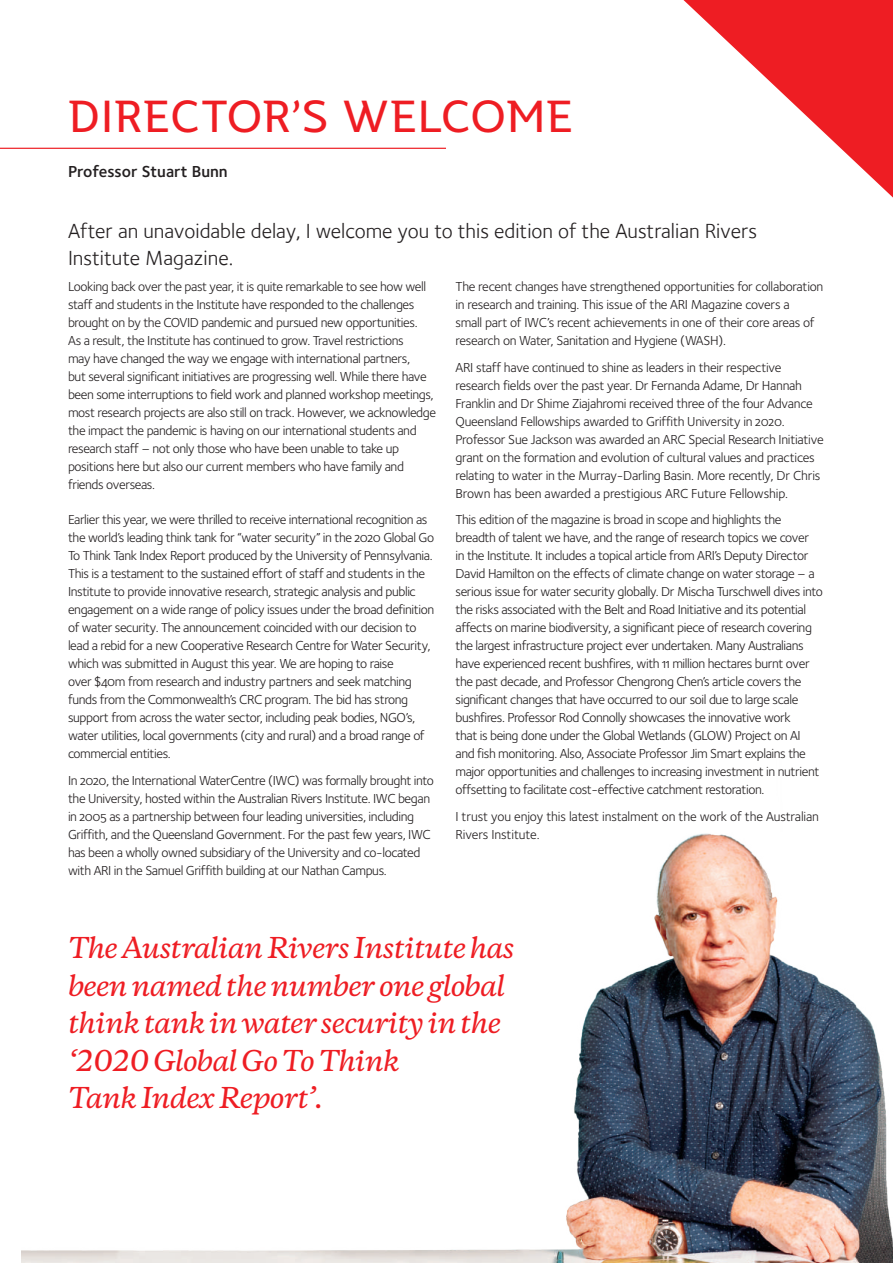
<style>
.page{position:relative;width:893px;height:1263px;background:#fff}
.page>*{position:absolute;margin:0;border:0;box-sizing:border-box;transform-origin:0 0}
.t1{font:43.5px "Jotia";letter-spacing:.01em;color:#ee1d23}
.t2{font:italic 500 27px/37.5px "Copernicus";letter-spacing:-.03em;color:#ee1d23}
.t3{font:21px/27px "Foundry Sterling";color:#231f20}
.t4{font:600 16.5px "Foundry Sterling";color:#231f20}
.t5{font:13.5px/18px "Foundry Sterling Book OSF";letter-spacing:-.03em;color:#231f20}
.t6{font:13.5px/18px "Foundry Sterling Book OSF";letter-spacing:-.01em;color:#231f20}
</style>
<div class="page">
<img style="left:21px;top:833px;width:872px;height:430px">
<svg style="left:683px;top:0;width:210px;height:198px"></svg>
<hr style="left:0;top:148px;width:446px;height:1px;background:#ee1d23">
<h1 class="t1" style="left:68px;top:87px;width:507px">DIRECTOR’S WELCOME</h1>
<p class="t4" style="left:68px;top:161px;width:161px">Professor Stuart Bunn</p>
<h3 class="t3" style="left:68px;top:217px;width:691px">After an unavoidable delay, I welcome you to this edition of the Australian Rivers<br>Institute Magazine.</h3>
<p class="t5" style="left:68px;top:278px;width:370px">Looking back over the past year, it is quite remarkable to see how well staff and students in the Institute have responded to the challenges brought on by the COVID pandemic and pursued new opportunities.<br>As a result, the Institute has continued to grow. Travel restrictions<br>may have changed the way we engage with international partners,<br>but several significant initiatives are progressing well. While there have been some interruptions to field work and planned workshop meetings, most research projects are also still on track. However, we acknowledge the impact the pandemic is having on our international students and research staff – not only those who have been unable to take up positions here but also our current members who have family and friends overseas.</p>
<p class="t5" style="left:68px;top:511px;width:368px">Earlier this year, we were thrilled to receive international recognition as the world’s leading think tank for “water security” in the 2020 Global Go To Think Tank Index Report produced by the University of Pennsylvania.<br>This is a testament to the sustained effort of staff and students in the Institute to provide innovative research, strategic analysis and public engagement on a wide range of policy issues under the broad definition of water security. The announcement coincided with our decision to lead a rebid for a new Cooperative Research Centre for Water Security, which was submitted in August this year. We are hoping to raise<br>over $40m from research and industry partners and seek matching funds from the Commonwealth’s CRC program. The bid has strong support from across the water sector, including peak bodies, NGO’s, water utilities, local governments (city and rural) and a broad range of commercial entities.</p>
<p class="t5" style="left:68px;top:771px;width:367px">In 2020, the International WaterCentre (IWC) was formally brought into the University, hosted within the Australian Rivers Institute. IWC began in 2005 as a partnership between four leading universities, including Griffith, and the Queensland Government. For the past few years, IWC has been a wholly owned subsidiary of the University and co-located with ARI in the Samuel Griffith building at our Nathan Campus.</p>
<p class="t5" style="left:455px;top:278px;width:369px">The recent changes have strengthened opportunities for collaboration in research and training. This issue of the ARI Magazine covers a<br>small part of IWC’s recent achievements in one of their core areas of research on Water, Sanitation and Hygiene (WASH).</p>
<p class="t5" style="left:455px;top:358px;width:370px">ARI staff have continued to shine as leaders in their respective research fields over the past year. Dr Fernanda Adame, Dr Hannah Franklin and Dr Shime Ziajahromi received three of the four Advance Queensland Fellowships awarded to Griffith University in 2020.<br>Professor Sue Jackson was awarded an ARC Special Research Initiative grant on the formation and evolution of cultural values and practices relating to water in the Murray-Darling Basin. More recently, Dr Chris Brown has been awarded a prestigious ARC Future Fellowship.</p>
<p class="t5" style="left:455px;top:511px;width:369px">This edition of the magazine is broad in scope and highlights the breadth of talent we have, and the range of research topics we cover<br>in the Institute. It includes a topical article from ARI’s Deputy Director David Hamilton on the effects of climate change on water storage – a serious issue for water security globally. Dr Mischa Turschwell dives into the risks associated with the Belt and Road Initiative and its potential affects on marine biodiversity, a significant piece of research covering the largest infrastructure project ever undertaken. Many Australians have experienced recent bushfires, with 11 million hectares burnt over the past decade, and Professor Chengrong Chen’s article covers the significant changes that have occurred to our soil due to large scale bushfires. Professor Rod Connolly showcases the innovative work<br>that is being done under the Global Wetlands (GLOW) Project on AI and fish monitoring. Also, Associate Professor Jim Smart explains the major opportunities and challenges to increasing investment in nutrient offsetting to facilitate cost-effective catchment restoration.</p>
<p class="t6" style="left:455px;top:807px;width:365px">I trust you enjoy this latest instalment on the work of the Australian<br>Rivers Institute.</p>
<h2 class="t2" style="left:68px;top:929px;width:448px">The Australian Rivers Institute has been named the number one global think tank in water security in the ‘2020 Global Go To Think<br>Tank Index Report’.</h2>
</div>
